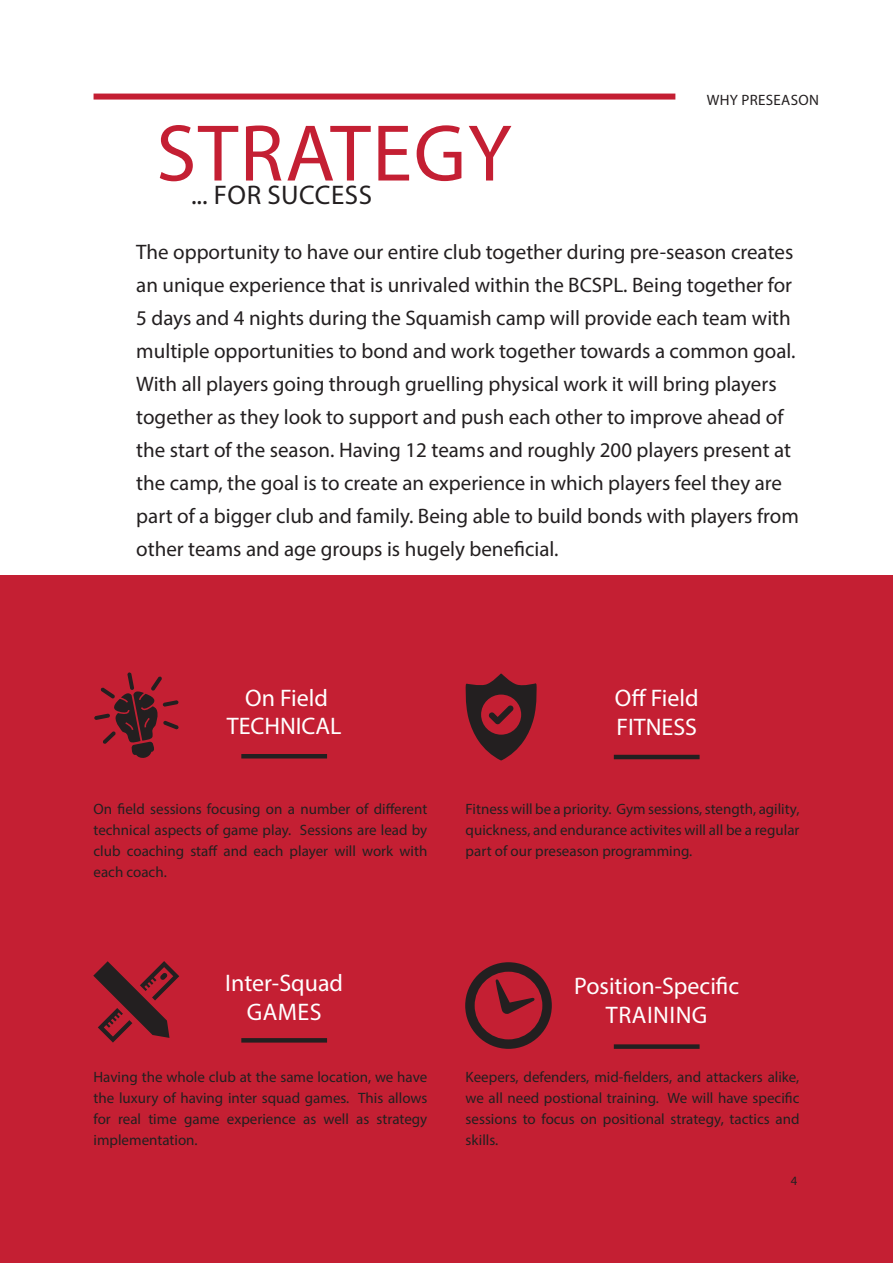
<style>
.page{position:relative;width:893px;height:1263px;background:#fff}
.page>*{position:absolute;margin:0;border:0;box-sizing:border-box;transform-origin:0 0}
.Page_Header_-_Blue{font:81px "Myriad Pro";letter-spacing:.02em;color:#c41f33}
.Page_Header_-_Black{font:27px "Myriad Pro";letter-spacing:.02em;color:#231f20}
.Page_Section_Title{font:24px "Myriad Pro";color:#fff}
.Page_Section_Title-2{font:24px "Myriad Pro";letter-spacing:.02em;color:#fff}
.Page_Header_Subtext{font:21px/33px "Myriad Pro";color:#231f20}
.Page_Body_Text_-_Bla{font:15px/21px "Myriad Pro";color:#231f20;text-align:justify}
.Page_Section_Title-3{font:15px "Myriad Pro";letter-spacing:.02em;color:#231f20}
.t1{font:12.75px "Myriad Pro";color:#231f20}
</style>
<div class="page">
<div style="left:0;top:576px;width:893px;height:687px;background:#c41f33"></div>
<div style="left:94px;top:94px;width:581px;height:6px;background:#c41f33"></div>
<hr style="left:241px;top:754px;width:86px;height:4px;background:#231f20">
<svg style="left:241px;top:1038px;width:86px;height:4px"></svg>
<hr style="left:614px;top:755px;width:86px;height:4px;background:#231f20">
<div style="left:614px;top:1044px;width:86px;height:5px;background:#231f20"></div>
<svg style="left:94px;top:672px;width:85px;height:86px"></svg>
<svg style="left:465px;top:674px;width:72px;height:86px"></svg>
<svg style="left:93px;top:961px;width:86px;height:81px"></svg>
<svg style="left:465px;top:962px;width:87px;height:87px"></svg>
<p class="Page_Header_-_Blue" style="left:156px;top:103px;width:357px">STRATEGY</p>
<p class="Page_Header_-_Black" style="left:191px;top:178px;width:183px">... FOR SUCCESS</p>
<p class="Page_Section_Title-3" style="left:707px;top:91px;width:113px">WHY PRESEASON</p>
<p class="Page_Header_Subtext" style="left:136px;top:235px;width:664px">The opportunity to have our entire club together during pre-season creates an unique experience that is unrivaled within the BCSPL. Being together for 5 days and 4 nights during the Squamish camp will provide each team with multiple opportunities to bond and work together towards a common goal.<br>With all players going through gruelling physical work it will bring players together as they look to support and push each other to improve ahead of the start of the season. Having 12 teams and roughly 200 players present at the camp, the goal is to create an experience in which players feel they are part of a bigger club and family. Being able to build bonds with players from other teams and age groups is hugely beneficial.</p>
<p class="Page_Section_Title" style="left:245px;top:683px;width:84px">On Field</p>
<p class="Page_Section_Title" style="left:227px;top:711px;width:116px">TECHNICAL</p>
<p class="Page_Section_Title" style="left:615px;top:683px;width:85px">Off Field</p>
<p class="Page_Section_Title" style="left:616px;top:712px;width:82px">FITNESS</p>
<p class="Page_Body_Text_-_Bla" style="left:94px;top:798px;width:335px">On field sessions focusing on a number of different technical aspects of game play. Sessions are lead by club coaching staff and each player will work with each coach.</p>
<p class="Page_Body_Text_-_Bla" style="left:466px;top:798px;width:335px">Fitness will be a priority. Gym sessions, stength, agility, quickness, and endurance activites will all be a regular part of our preseason programming.</p>
<p class="Page_Section_Title" style="left:225px;top:968px;width:119px">Inter-Squad</p>
<p class="Page_Section_Title" style="left:247px;top:997px;width:76px">GAMES</p>
<p class="Page_Section_Title" style="left:574px;top:971px;width:167px">Position-Specific</p>
<p class="Page_Section_Title-2" style="left:606px;top:1000px;width:103px">TRAINING</p>
<p class="Page_Body_Text_-_Bla" style="left:94px;top:1066px;width:335px">Having the whole club at the same location, we have the luxury of having inter squad games. This allows for real time game experience as well as strategy implementation.</p>
<p class="Page_Body_Text_-_Bla" style="left:466px;top:1066px;width:335px">Keepers, defenders, mid-fielders, and attackers alike, we all need postional training. We will have specific sessions to focus on positional strategy, tactics and skills.</p>
<p class="t1" style="left:791px;top:1173px;width:8px">4</p>
</div>
